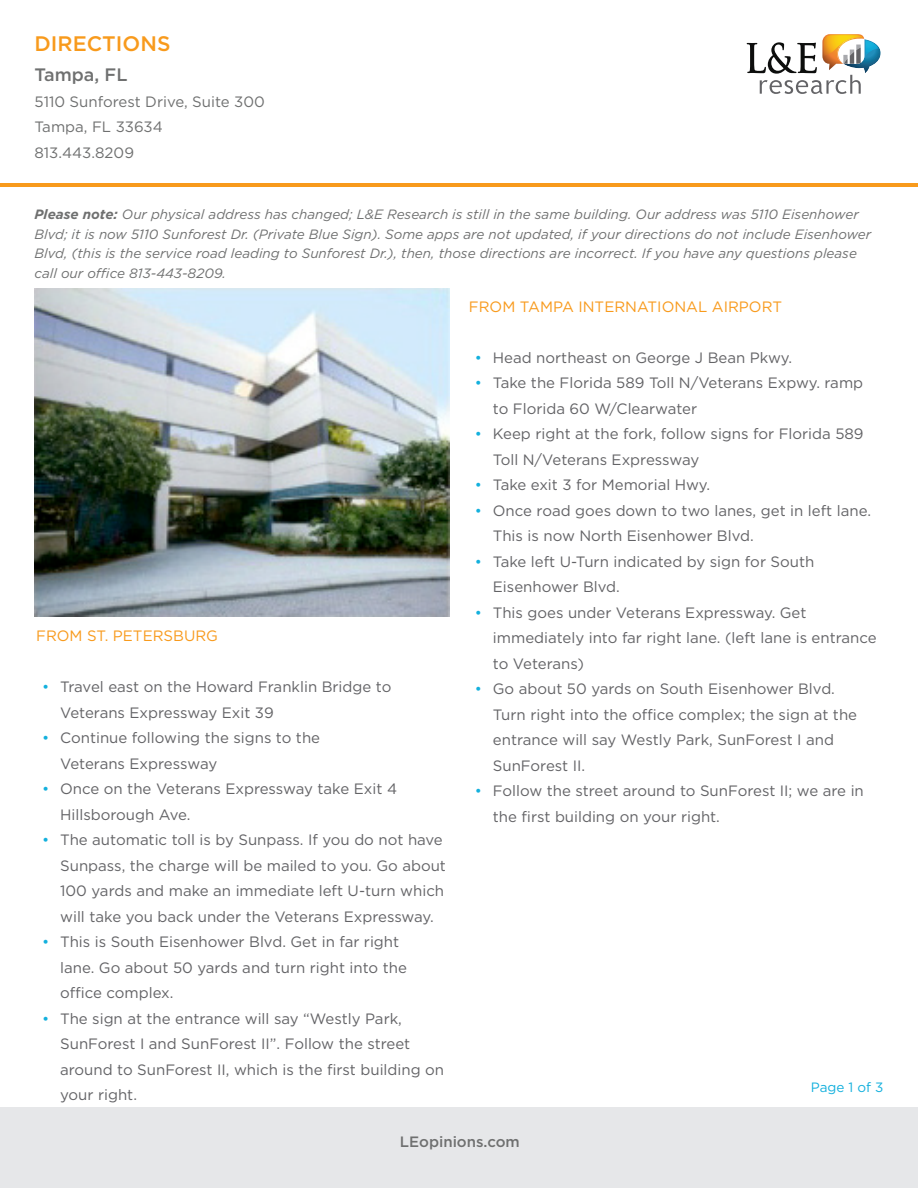
<style>
.page{position:relative;width:918px;height:1188px;background:#fff}
.page>*{position:absolute;margin:0;border:0;box-sizing:border-box;transform-origin:0 0}
.t1{font:500 21px "Gotham";color:#f89a1c}
.t2{font:500 18px "Gotham";color:#6f7070}
.t3{font:15px/25.5px "Gotham";color:#636366}
.t4{font:15px/25.5px "Gotham";color:#6f7070}
.t5{font:15px "Gotham";color:#f89a1c}
.t6{font:500 15px "Gotham";color:#6f7070}
.t7{font:italic 13.5px/19.5px "Gotham";color:#6f7070}
.t8{font:13.5px "Gotham";color:#13b0dd}
.s1{font-weight:700}
.s2{color:#13b0dd}
</style>
<div class="page">
<div style="left:0;top:1108px;width:918px;height:80px;background:#e6e7e9"></div>
<hr style="left:0;top:183px;width:918px;height:3px;background:#f89a1c">
<img style="left:827px;top:34px;width:35px;height:1px">
<svg style="left:747px;top:35px;width:134px;height:59px"></svg>
<img style="left:35px;top:288px;width:415px;height:329px">
<h1 class="t1" style="left:34px;top:35px;width:137px">DIRECTIONS</h1>
<p class="t2" style="left:34px;top:67px;width:95px">Tampa, FL</p>
<p class="t4" style="left:34px;top:90px;width:232px">5110 Sunforest Drive, Suite 300<br>Tampa, FL 33634<br>813.443.8209</p>
<p class="t7" style="left:34px;top:206px;width:838px"><span class="s1">Please note:</span> Our physical address has changed; L&amp;E Research is still in the same building. Our address was 5110 Eisenhower Blvd; it is now 5110 Sunforest Dr. (Private Blue Sign). Some apps are not updated, if your directions do not include Eisenhower Blvd, (this is the service road leading to Sunforest Dr.), then, those directions are incorrect. If you have any questions please call our office 813-443-8209.</p>
<p class="t5" style="left:36px;top:629px;width:183px">FROM ST. PETERSBURG</p>
<p class="t3" style="left:60px;top:675px;width:333px;text-indent:-18px"><span class="s2">•</span> Travel east on the Howard Franklin Bridge to<br>Veterans Expressway Exit 39</p>
<p class="t3" style="left:60px;top:726px;width:261px;text-indent:-18px"><span class="s2">•</span> Continue following the signs to the<br>Veterans Expressway</p>
<p class="t3" style="left:60px;top:777px;width:338px;text-indent:-18px"><span class="s2">•</span> Once on the Veterans Expressway take Exit 4<br>Hillsborough Ave.</p>
<p class="t3" style="left:60px;top:828px;width:387px;text-indent:-18px"><span class="s2">•</span> The automatic toll is by Sunpass. If you do not have Sunpass, the charge will be mailed to you. Go about 100 yards and make an immediate left U-turn which will take you back under the Veterans Expressway.</p>
<p class="t3" style="left:60px;top:930px;width:348px;text-indent:-18px"><span class="s2">•</span> This is South Eisenhower Blvd. Get in far right lane. Go about 50 yards and turn right into the office complex.</p>
<p class="t3" style="left:60px;top:1006px;width:385px;text-indent:-18px"><span class="s2">•</span> The sign at the entrance will say “Westly Park, SunForest I and SunForest II”. Follow the street around to SunForest II, which is the first building on your right.</p>
<p class="t5" style="left:469px;top:300px;width:315px">FROM TAMPA INTERNATIONAL AIRPORT</p>
<p class="t3" style="left:475px;top:345px;width:319px"><span class="s2">•</span> Head northeast on George J Bean Pkwy.</p>
<p class="t3" style="left:493px;top:371px;width:372px;text-indent:-18px"><span class="s2">•</span> Take the Florida 589 Toll N/Veterans Expwy. ramp to Florida 60 W/Clearwater</p>
<p class="t3" style="left:493px;top:422px;width:372px;text-indent:-18px"><span class="s2">•</span> Keep right at the fork, follow signs for Florida 589<br>Toll N/Veterans Expressway</p>
<p class="t3" style="left:475px;top:473px;width:237px"><span class="s2">•</span> Take exit 3 for Memorial Hwy.</p>
<p class="t3" style="left:493px;top:498px;width:380px;text-indent:-18px"><span class="s2">•</span> Once road goes down to two lanes, get in left lane.<br>This is now North Eisenhower Blvd.</p>
<p class="t3" style="left:493px;top:549px;width:323px;text-indent:-18px"><span class="s2">•</span> Take left U-Turn indicated by sign for South<br>Eisenhower Blvd.</p>
<p class="t3" style="left:493px;top:600px;width:385px;text-indent:-18px"><span class="s2">•</span> This goes under Veterans Expressway. Get immediately into far right lane. (left lane is entrance to Veterans)</p>
<p class="t3" style="left:493px;top:677px;width:366px;text-indent:-18px"><span class="s2">•</span> Go about 50 yards on South Eisenhower Blvd.<br>Turn right into the office complex; the sign at the entrance will say Westly Park, SunForest I and SunForest II.</p>
<p class="t3" style="left:493px;top:779px;width:372px;text-indent:-18px"><span class="s2">•</span> Follow the street around to SunForest II; we are in the first building on your right.</p>
<p class="t8" style="left:811px;top:1081px;width:74px">Page 1 of 3</p>
<p class="t6" style="left:400px;top:1135px;width:121px">LEopinions.com</p>
</div>
